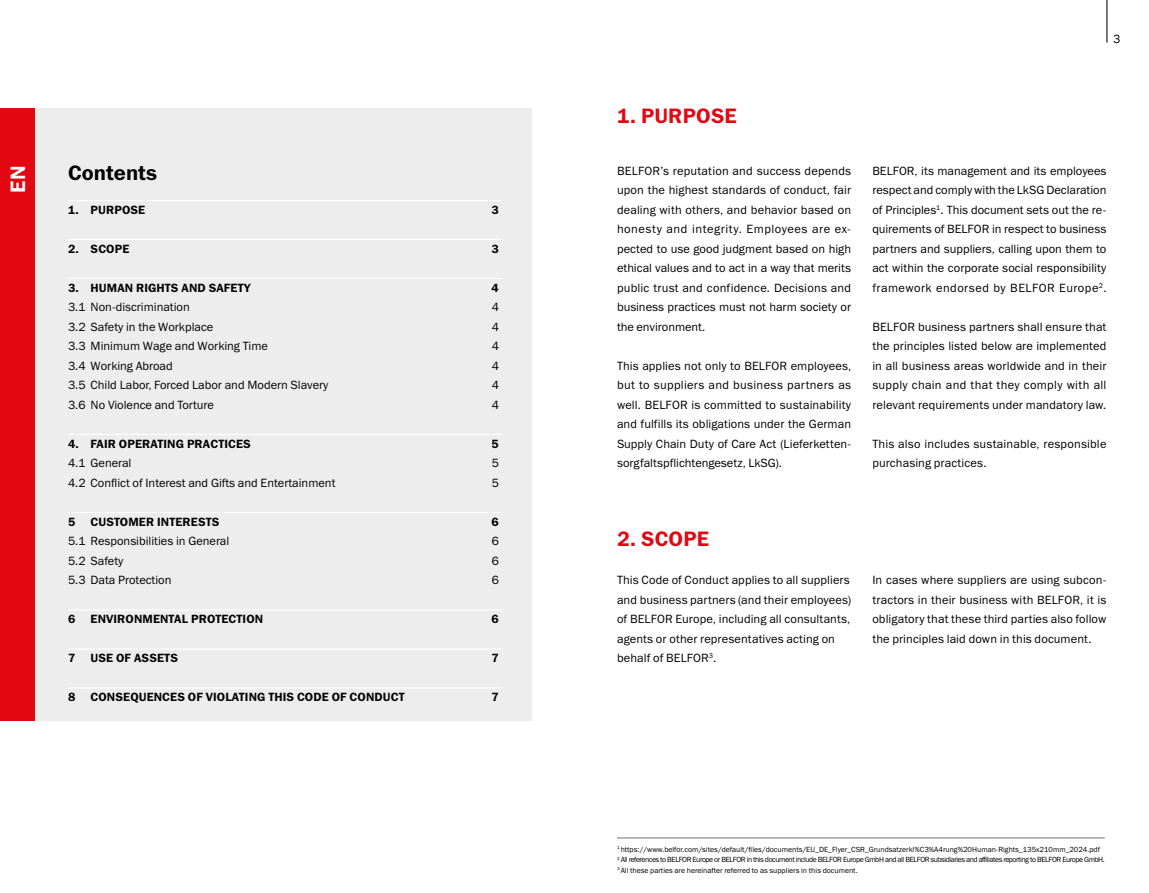
<style>
.page{position:relative;width:1149px;height:893px;background:#fff}
.page>*{position:absolute;margin:0;border:0;box-sizing:border-box;transform-origin:0 0}
.t1{font:21px "Franklin Gothic Demi ITC";letter-spacing:.01em;color:#e30613}
.t2{font:21px "Franklin Gothic Demi ITC";color:#000}
.t3{font:21px "Franklin Gothic Demi ITC";color:#fff}
.t4{font:12px/19.5px "Franklin Gothic Book ITC";letter-spacing:.005em;color:#000;text-align:justify}
.t5{font:12px "Franklin Gothic Demi ITC";letter-spacing:.01em;color:#000}
.t6{font:7.5px/10.5px "Franklin Gothic Book ITC";color:#000}
</style>
<div class="page">
<hr style="left:1106px;top:0;width:1px;height:43px;background:#000">
<div style="left:0;top:108px;width:531px;height:613px;background:#ededed"></div>
<div style="left:0;top:108px;width:34px;height:613px;background:#e30613"></div>
<hr style="left:68px;top:200px;width:434px;height:1px;background:#fff">
<hr style="left:68px;top:239px;width:434px;height:1px;background:#fff">
<hr style="left:68px;top:278px;width:434px;height:1px;background:#fff">
<hr style="left:68px;top:434px;width:434px;height:1px;background:#fff">
<hr style="left:68px;top:512px;width:434px;height:1px;background:#fff">
<hr style="left:68px;top:609px;width:434px;height:1px;background:#fff">
<hr style="left:68px;top:648px;width:434px;height:1px;background:#fff">
<hr style="left:68px;top:687px;width:434px;height:1px;background:#fff">
<hr style="left:617px;top:838px;width:487px;height:1px;background:#706f6f">
<h1 class="t1" style="left:617px;top:103px;width:121px">1. PURPOSE</h1>
<p class="t4" style="left:1112px;top:28px;width:9px">3</p>
<h1 class="t2" style="left:68px;top:160px;width:91px">Contents</h1>
<p class="t5" style="left:68px;top:202px;width:79px">1. PURPOSE</p>
<p class="t5" style="left:491px;top:202px;width:9px">3</p>
<p class="t5" style="left:68px;top:241px;width:63px">2. SCOPE</p>
<p class="t5" style="left:491px;top:241px;width:9px">3</p>
<p class="t5" style="left:68px;top:280px;width:184px">3. HUMAN RIGHTS AND SAFETY</p>
<p class="t5" style="left:491px;top:280px;width:9px">4</p>
<p class="t4" style="left:68px;top:297px;width:123px">3.1 Non-discrimination</p>
<p class="t4" style="left:491px;top:297px;width:9px">4</p>
<p class="t4" style="left:68px;top:317px;width:147px">3.2 Safety in the Workplace</p>
<p class="t4" style="left:491px;top:317px;width:9px">4</p>
<p class="t4" style="left:68px;top:336px;width:201px">3.3 Minimum Wage and Working Time</p>
<p class="t4" style="left:491px;top:336px;width:9px">4</p>
<p class="t4" style="left:68px;top:356px;width:106px">3.4 Working Abroad</p>
<p class="t4" style="left:491px;top:356px;width:9px">4</p>
<p class="t4" style="left:68px;top:375px;width:262px">3.5 Child Labor, Forced Labor and Modern Slavery</p>
<p class="t4" style="left:491px;top:375px;width:9px">4</p>
<p class="t4" style="left:68px;top:395px;width:147px">3.6 No Violence and Torture</p>
<p class="t4" style="left:491px;top:395px;width:9px">4</p>
<p class="t5" style="left:68px;top:436px;width:184px">4. FAIR OPERATING PRACTICES</p>
<p class="t5" style="left:491px;top:436px;width:9px">5</p>
<p class="t4" style="left:68px;top:453px;width:65px">4.1 General</p>
<p class="t4" style="left:491px;top:453px;width:9px">5</p>
<p class="t4" style="left:68px;top:473px;width:269px">4.2 Conflict of Interest and Gifts and Entertainment</p>
<p class="t4" style="left:491px;top:473px;width:9px">5</p>
<p class="t5" style="left:68px;top:514px;width:9px">5</p>
<p class="t5" style="left:91px;top:514px;width:130px">CUSTOMER INTERESTS</p>
<p class="t5" style="left:491px;top:514px;width:9px">6</p>
<p class="t4" style="left:68px;top:531px;width:163px">5.1 Responsibilities in General</p>
<p class="t4" style="left:491px;top:531px;width:9px">6</p>
<p class="t4" style="left:68px;top:551px;width:57px">5.2 Safety</p>
<p class="t4" style="left:491px;top:551px;width:9px">6</p>
<p class="t4" style="left:68px;top:570px;width:105px">5.3 Data Protection</p>
<p class="t4" style="left:491px;top:570px;width:9px">6</p>
<p class="t5" style="left:68px;top:612px;width:9px">6</p>
<p class="t5" style="left:91px;top:612px;width:174px">ENVIRONMENTAL PROTECTION</p>
<p class="t5" style="left:491px;top:612px;width:9px">6</p>
<p class="t5" style="left:68px;top:651px;width:9px">7</p>
<p class="t5" style="left:91px;top:651px;width:89px">USE OF ASSETS</p>
<p class="t5" style="left:491px;top:651px;width:9px">7</p>
<p class="t5" style="left:68px;top:690px;width:9px">8</p>
<p class="t5" style="left:91px;top:690px;width:315px">CONSEQUENCES OF VIOLATING THIS CODE OF CONDUCT</p>
<p class="t5" style="left:491px;top:690px;width:9px">7</p>
<h1 class="t3" style="left:5px;top:193px;width:29px;rotate:-90deg">EN</h1>
<p class="t4" style="left:617px;top:161px;width:235px">BELFOR’s reputation and success depends upon the highest standards of conduct, fair dealing with others, and behavior based on honesty and integrity. Employees are ex&shy;pected to use good judgment based on high ethical values and to act in a way that merits public trust and confidence. Decisions and business practices must not harm society or the environment.</p>
<p class="t4" style="left:617px;top:356px;width:235px">This applies not only to BELFOR employees, but to suppliers and business partners as well. BELFOR is committed to sustainability and fulfills its obligations under the German Supply Chain Duty of Care Act (Lieferketten&shy;sorgfaltspflichtengesetz, LkSG).</p>
<p class="t4" style="left:872px;top:161px;width:235px">BELFOR, its management and its employees respect and comply with the LkSG Declaration of Principles<sup>1</sup>. This document sets out the re&shy;quirements of BELFOR in respect to business partners and suppliers, calling upon them to act within the corporate social responsibility framework endorsed by BELFOR Europe<sup>2</sup>.</p>
<p class="t4" style="left:872px;top:317px;width:235px">BELFOR business partners shall ensure that the principles listed below are implemented in all business areas worldwide and in their supply chain and that they comply with all relevant requirements under mandatory law.</p>
<p class="t4" style="left:872px;top:434px;width:235px">This also includes sustainable, responsible purchasing practices.</p>
<h1 class="t1" style="left:617px;top:526px;width:93px">2. SCOPE</h1>
<p class="t4" style="left:617px;top:570px;width:235px;text-align:left">This Code of Conduct applies to all suppliers and business partners (and their employees) of BELFOR Europe, including all consultants, agents or other representatives acting on behalf of BELFOR<sup>3</sup>.</p>
<p class="t4" style="left:872px;top:570px;width:235px">In cases where suppliers are using subcon&shy;tractors in their business with BELFOR, it is obligatory that these third parties also follow the principles laid down in this document.</p>
<p class="t6" style="left:617px;top:844px;width:489px"><sup>1</sup> https://www.belfor.com/sites/default/files/documents/EU_DE_Flyer_CSR_Grundsatzerkl%C3%A4rung%20Human-Rights_135x210mm_2024.pdf<br><sup>2</sup> All references to BELFOR Europe or BELFOR in this document include BELFOR Europe GmbH and all BELFOR subsidiaries and affiliates reporting to BELFOR Europe GmbH.<br><sup>3</sup> All these parties are hereinafter referred to as suppliers in this document.</p>
</div>
